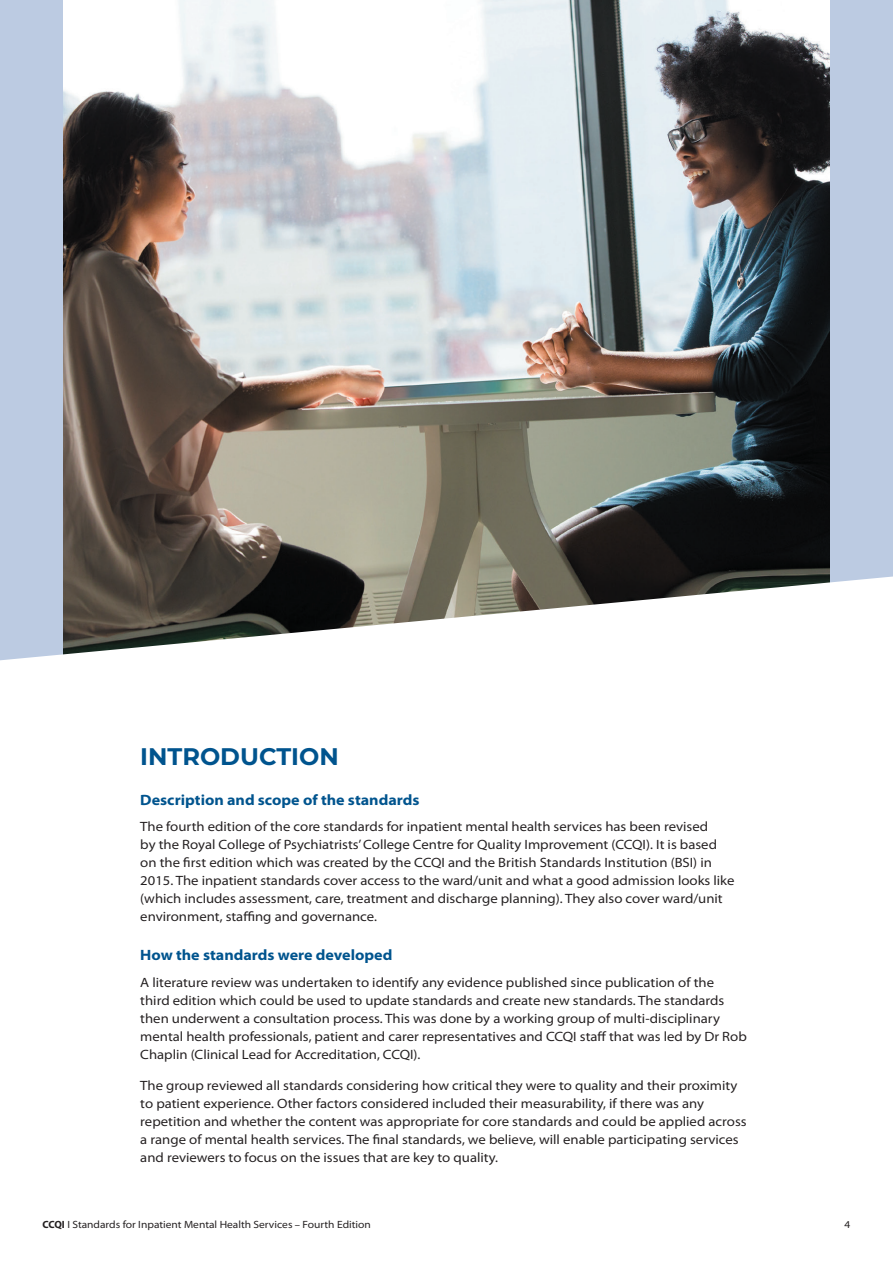
<style>
.page{position:relative;width:893px;height:1263px;background:#fff}
.page>*{position:absolute;margin:0;border:0;box-sizing:border-box;transform-origin:0 0}
.t1{font:700 24px "Montserrat";color:#00548e}
.t2{font:700 semi-expanded 15px "Myriad Pro";color:#00548e}
.t3{font:semi-expanded 13.5px/18px "Myriad Pro";color:#231f20}
.t4{font:semi-expanded 10.5px "Myriad Pro";color:#231f20}
.s1{font-weight:700;font-stretch:normal}
</style>
<div class="page">
<div style="left:0;top:0;width:893px;height:721px;background:#bccbe2"></div>
<img style="left:64px;top:0;width:765px;height:576px">
<svg style="left:0;top:576px;width:893px;height:145px;background:#cececc"></svg>
<h1 class="t1" style="left:140px;top:741px;width:200px">INTRODUCTION</h1>
<p class="t2" style="left:140px;top:789px;width:281px">Description and scope of the standards</p>
<p class="t3" style="left:140px;top:817px;width:596px">The fourth edition of the core standards for inpatient mental health services has been revised<br>by the Royal College of Psychiatrists’ College Centre for Quality Improvement (CCQI). It is based on the first edition which was created by the CCQI and the British Standards Institution (BSI) in 2015. The inpatient standards cover access to the ward/unit and what a good admission looks like (which includes assessment, care, treatment and discharge planning). They also cover ward/unit environment, staffing and governance.</p>
<p class="t2" style="left:140px;top:945px;width:254px">How the standards were developed</p>
<p class="t3" style="left:140px;top:973px;width:608px">A literature review was undertaken to identify any evidence published since publication of the third edition which could be used to update standards and create new standards. The standards then underwent a consultation process. This was done by a working group of multi-disciplinary mental health professionals, patient and carer representatives and CCQI staff that was led by Dr Rob Chaplin (Clinical Lead for Accreditation, CCQI).</p>
<p class="t3" style="left:140px;top:1076px;width:608px">The group reviewed all standards considering how critical they were to quality and their proximity to patient experience. Other factors considered included their measurability, if there was any repetition and whether the content was appropriate for core standards and could be applied across a range of mental health services. The final standards, we believe, will enable participating services and reviewers to focus on the issues that are key to quality.</p>
<p class="t4" style="left:43px;top:1218px;width:330px"><span class="s1">CCQI</span> I Standards for Inpatient Mental Health Services – Fourth Edition</p>
<p class="t4" style="left:845px;top:1218px;width:7px">4</p>
</div>
